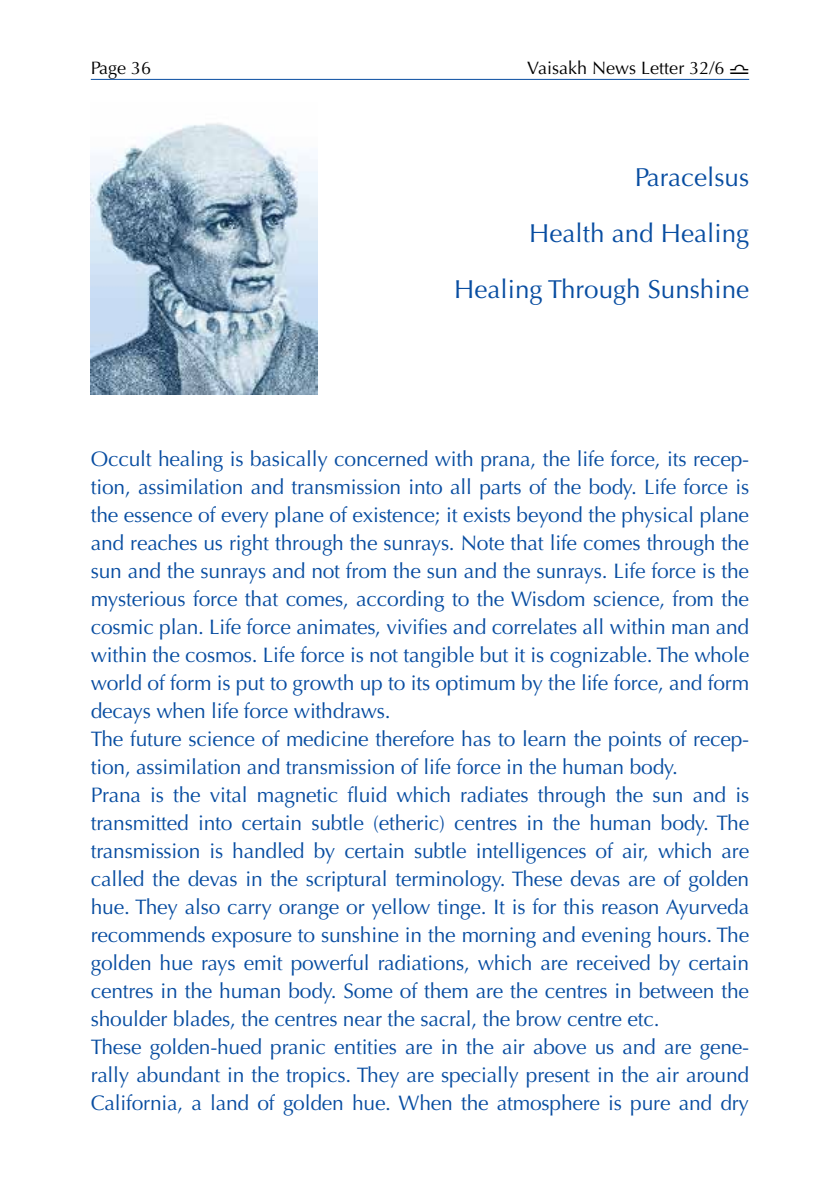
<style>
.page{position:relative;width:840px;height:1191px;background:#fff}
.page>*{position:absolute;margin:0;border:0;box-sizing:border-box;transform-origin:0 0}
.t1{font:26px/56px "Optima";color:#084da1;text-align:right}
.t2{font:21px/28px "Optima";letter-spacing:-.01em;color:#084da1}
.t3{font:18px "Optima";color:#000}
.s1{font-family:"Glyphs"}
</style>
<div class="page">
<hr style="left:91px;top:79px;width:657px;height:1px;background:#084da1">
<img style="left:91px;top:123px;width:226px;height:271px">
<p class="t3" style="left:91px;top:57px;width:62px">Page 36</p>
<p class="t3" style="left:527px;top:57px;width:223px">Vaisakh News Letter 32/6 <span class="s1">7</span></p>
<p class="t1" style="left:454px;top:149px;width:296px">Paracelsus<br>Health and Healing<br>Healing Through Sunshine</p>
<p class="t2" style="left:91px;top:445px;width:659px">Occult healing is basically concerned with prana, the life force, its recep&shy;tion, assimilation and transmission into all parts of the body. Life force is the essence of every plane of existence; it exists beyond the physical plane and reaches us right through the sunrays. Note that life comes through the sun and the sunrays and not from the sun and the sunrays. Life force is the mysterious force that comes, according to the Wisdom science, from the cosmic plan. Life force animates, vivifies and correlates all within man and within the cosmos. Life force is not tangible but it is cognizable. The whole world of form is put to growth up to its optimum by the life force, and form decays when life force withdraws.<br>The future science of medicine therefore has to learn the points of recep&shy;tion, assimilation and transmission of life force in the human body.<br>Prana is the vital magnetic fluid which radiates through the sun and is transmitted into certain subtle (etheric) centres in the human body. The transmission is handled by certain subtle intelligences of air, which are called the devas in the scriptural terminology. These devas are of golden hue. They also carry orange or yellow tinge. It is for this reason Ayurveda recommends exposure to sunshine in the morning and evening hours. The golden hue rays emit powerful radiations, which are received by certain centres in the human body. Some of them are the centres in between the shoulder blades, the centres near the sacral, the brow centre etc.<br>These golden-hued pranic entities are in the air above us and are gene&shy;rally abundant in the tropics. They are specially present in the air around California, a land of golden hue. When the atmosphere is pure and dry</p>
</div>
